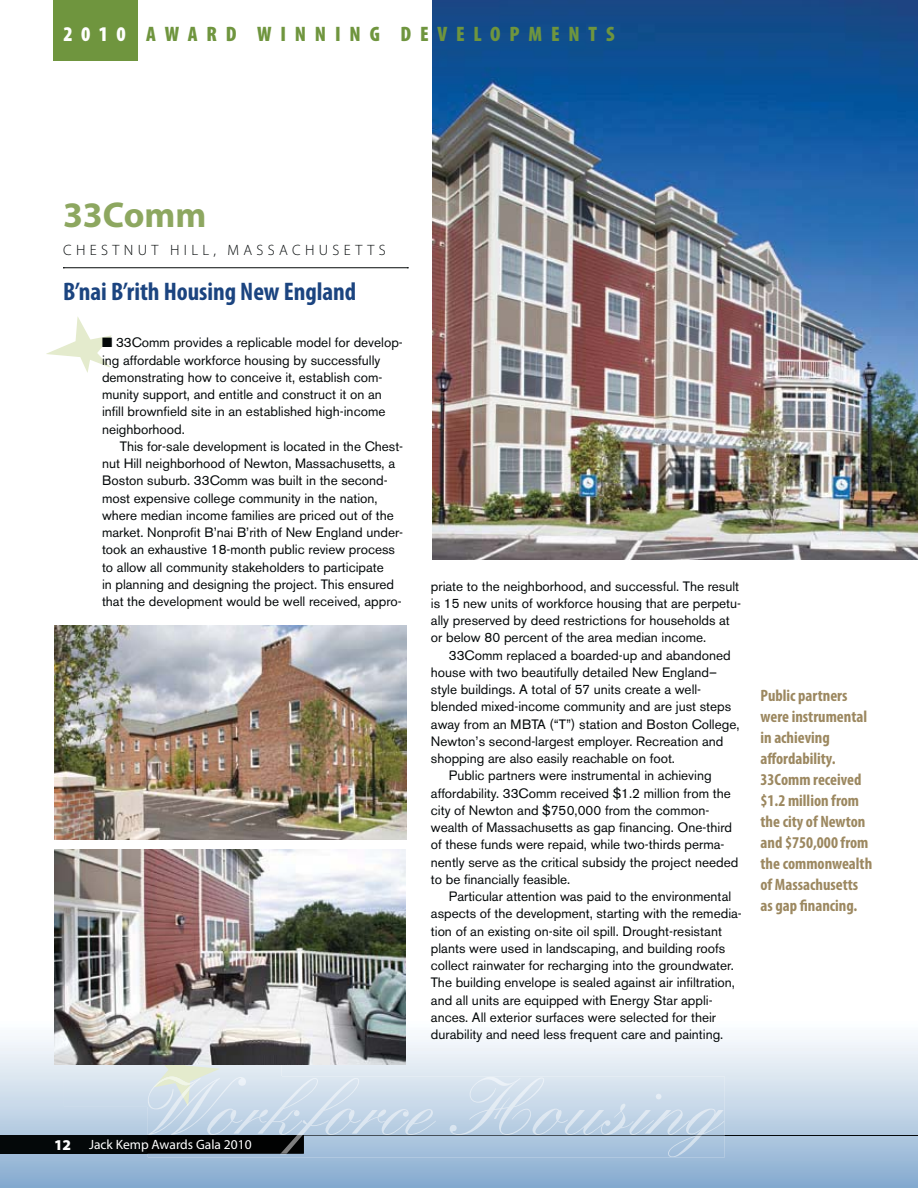
<style>
.page{position:relative;width:918px;height:1188px;background:#fff}
.page>*{position:absolute;margin:0;border:0;box-sizing:border-box;transform-origin:0 0}
.t1{font:700 36px "Myriad Pro";color:#8da760}
.t2{font:700 condensed 25.5px "Myriad Pro";color:#1b4480}
.t3{font:900 condensed 21px "Myriad Pro";letter-spacing:.42em;color:#6f953e}
.t4{font:700 condensed 16.5px/21px "Myriad Pro";color:#9c8860}
.t5{font:300 15px "Myriad Pro";letter-spacing:.29em;color:#040809}
.t6{font:13.5px/17.2px "Akzidenz Grotesk BE";color:#040809}
.t7{font:13.5px "Myriad Pro";color:#fff}
.s1{color:#fff}
.s2{font-weight:900;font-size:15px}
</style>
<div class="page">
<svg style="left:0;top:1039px;width:918px;height:149px;background:#b5cce1"></svg>
<hr style="left:0;top:1136px;width:918px;height:1px;background:#040809">
<svg style="left:148px;top:1077px;width:577px;height:80px;background:#bfd2e4"></svg>
<img style="left:409px;top:1136px;width:316px;height:1px">
<img style="left:432px;top:0;width:486px;height:559px">
<img style="left:54px;top:849px;width:352px;height:137px">
<div style="left:53px;top:0;width:84px;height:60px;background:#6f953e"></div>
<hr style="left:64px;top:267px;width:344px;height:1px;background:#040809">
<img style="left:54px;top:626px;width:352px;height:214px">
<svg style="left:0;top:986px;width:409px;height:168px;background:#abb2b9"></svg>
<h3 class="t3" style="left:63px;top:22px;width:553px"><span class="s1">2010</span> AWARD WINNING DEVELOPMENTS</h3>
<h1 class="t1" style="left:63px;top:193px;width:145px">33Comm</h1>
<p class="t5" style="left:63px;top:244px;width:324px">CHESTNUT HILL, MASSACHUSETTS</p>
<h2 class="t2" style="left:63px;top:282px;width:295px">B’nai B’rith Housing New England</h2>
<p class="t6" style="left:102px;top:335px;width:302px">■ 33Comm provides a replicable model for develop&shy;ing affordable workforce housing by successfully demonstrating how to conceive it, establish com&shy;munity support, and entitle and construct it on an infill brownfield site in an established high-income neighborhood.</p>
<p class="t6" style="left:102px;top:439px;width:303px;text-indent:18px">This for-sale development is located in the Chest&shy;nut Hill neighborhood of Newton, Massachusetts, a Boston suburb. 33Comm was built in the second&shy;most expensive college community in the nation, where median income families are priced out of the market. Nonprofit B’nai B’rith of New England under&shy;took an exhaustive 18-month public review process to allow all community stakeholders to participate<br>in planning and designing the project. This ensured that the development would be well received, appro-</p>
<p class="t6" style="left:431px;top:579px;width:312px">priate to the neighborhood, and successful. The result is 15 new units of workforce housing that are perpetu&shy;ally preserved by deed restrictions for households at or below 80 percent of the area median income.</p>
<p class="t6" style="left:449px;top:648px;width:283px">33Comm replaced a boarded-up and abandoned</p>
<p class="t6" style="left:431px;top:665px;width:288px">house with two beautifully detailed New England–</p>
<p class="t6" style="left:431px;top:682px;width:272px">style buildings. A total of 57 units create a well-</p>
<p class="t6" style="left:431px;top:700px;width:302px">blended mixed-income community and are just steps</p>
<p class="t6" style="left:431px;top:717px;width:310px">away from an MBTA (“T”) station and Boston College,</p>
<p class="t6" style="left:431px;top:734px;width:294px">Newton’s second-largest employer. Recreation and</p>
<p class="t6" style="left:431px;top:751px;width:246px">shopping are also easily reachable on foot.</p>
<p class="t6" style="left:449px;top:769px;width:264px">Public partners were instrumental in achieving</p>
<p class="t6" style="left:431px;top:786px;width:301px">affordability. 33Comm received $1.2 million from the</p>
<p class="t6" style="left:431px;top:803px;width:280px">city of Newton and $750,000 from the common-</p>
<p class="t6" style="left:431px;top:820px;width:303px">wealth of Massachusetts as gap financing. One-third</p>
<p class="t6" style="left:431px;top:838px;width:295px">of these funds were repaid, while two-thirds perma-</p>
<p class="t6" style="left:431px;top:855px;width:309px">nently serve as the critical subsidy the project needed</p>
<p class="t6" style="left:431px;top:872px;width:141px">to be financially feasible.</p>
<p class="t6" style="left:449px;top:889px;width:284px">Particular attention was paid to the environmental</p>
<p class="t6" style="left:431px;top:907px;width:312px">aspects of the development, starting with the remedia-</p>
<p class="t6" style="left:431px;top:924px;width:293px">tion of an existing on-site oil spill. Drought-resistant</p>
<p class="t6" style="left:431px;top:941px;width:296px">plants were used in landscaping, and building roofs</p>
<p class="t6" style="left:431px;top:958px;width:305px">collect rainwater for recharging into the groundwater.</p>
<p class="t6" style="left:431px;top:976px;width:306px">The building envelope is sealed against air infiltration,</p>
<p class="t6" style="left:431px;top:993px;width:283px">and all units are equipped with Energy Star appli-</p>
<p class="t6" style="left:431px;top:1010px;width:287px">ances. All exterior surfaces were selected for their</p>
<p class="t6" style="left:431px;top:1027px;width:294px">durability and need less frequent care and painting.</p>
<p class="t4" style="left:761px;top:686px;width:113px">Public partners were instrumental in achieving affordability.<br>33Comm received $1.2 million from the city of Newton and $750,000 from the commonwealth of Massachusetts as gap financing.</p>
<p class="t7" style="left:54px;top:1137px;width:199px"><span class="s2">12</span> Jack Kemp Awards Gala 2010</p>
</div>
